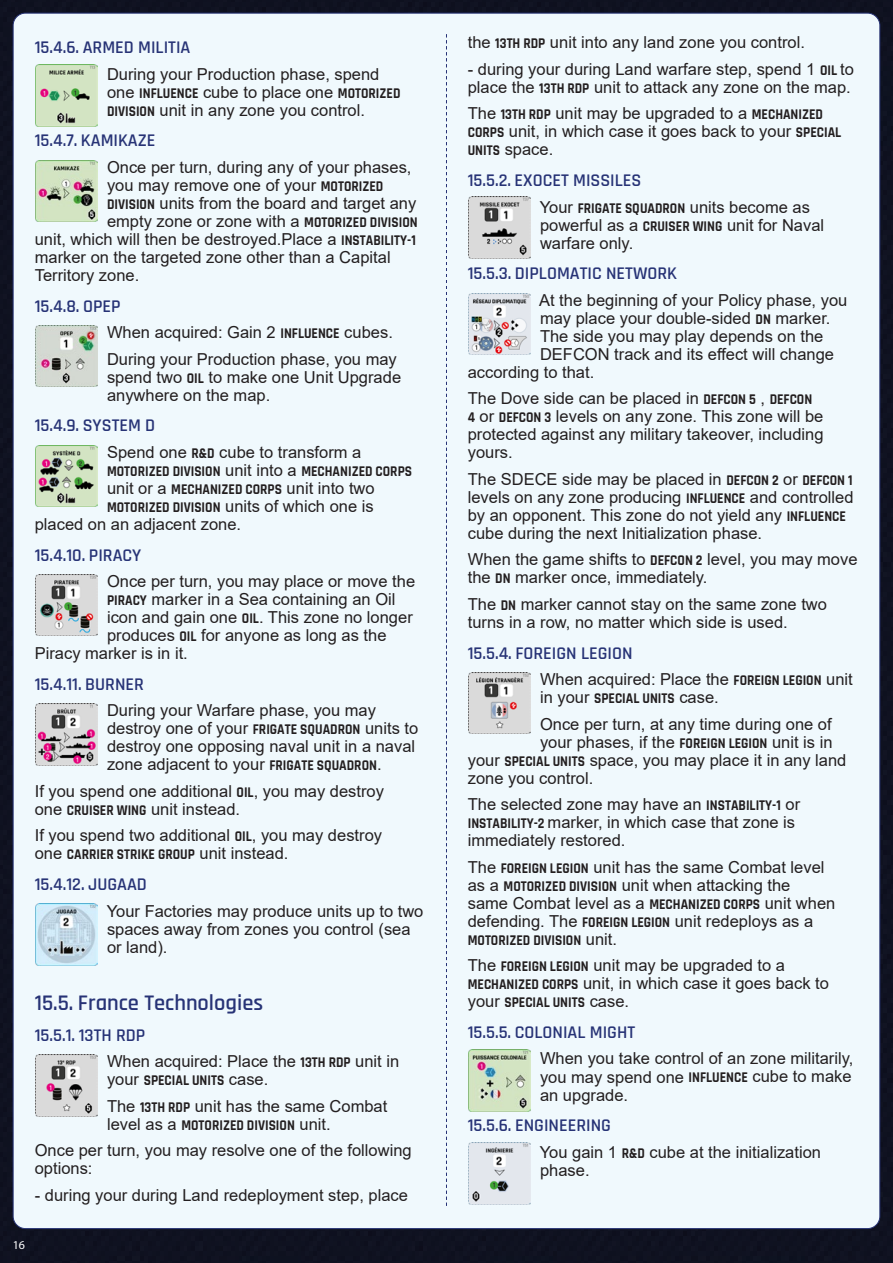
<style>
.page{position:relative;width:893px;height:1263px;background:#0f1221}
.page>*{position:absolute;margin:0;border:0;box-sizing:border-box;transform-origin:0 0}
.t1{font:600 22.5px "Rajdhani";color:#273376}
.t2{font:600 18px "Rajdhani";color:#273376}
.t3{font:16.5px/18px "Arial";color:#231f20}
.t4{font:700 15px "Rajdhani";color:#231f20;scale:.9 1}
.t5{font:12px "Myriad Pro";color:#fff}
.s1{font-family:"Arial";font-weight:400;font-size:16.5px}
.s2{font-family:"Rajdhani";font-weight:700;font-size:15px}
</style>
<div class="page">
<div style="left:13px;top:13px;width:867px;height:1215px;background:#f0f9fd;border-radius:12px"></div>
<img style="left:36px;top:65px;width:61px;height:61px">
<img style="left:36px;top:160px;width:61px;height:62px">
<img style="left:36px;top:325px;width:61px;height:62px">
<img style="left:36px;top:445px;width:61px;height:62px">
<img style="left:36px;top:574px;width:61px;height:62px">
<img style="left:36px;top:704px;width:61px;height:61px">
<img style="left:36px;top:904px;width:61px;height:61px">
<img style="left:36px;top:1054px;width:61px;height:62px">
<img style="left:469px;top:197px;width:61px;height:61px">
<img style="left:469px;top:293px;width:61px;height:62px">
<img style="left:469px;top:672px;width:61px;height:62px">
<img style="left:469px;top:1049px;width:61px;height:62px">
<img style="left:469px;top:1143px;width:61px;height:61px">
<svg style="left:446px;top:34px;width:1px;height:1172px"></svg>
<p class="t2" style="left:35px;top:37px;width:157px">15.4.6. ARMED MILITIA</p>
<p class="t3" style="left:107px;top:65px;width:274px">During your Production phase, spend</p>
<p class="t4" style="left:107px;top:84px;width:328px"><span class="s1">one</span> INFLUENCE <span class="s1">cube to place one</span> MOTORIZED</p>
<p class="t3" style="left:107px;top:101px;width:259px"><span class="s2">DIVISION</span> unit in any zone you control.</p>
<p class="t2" style="left:35px;top:130px;width:122px">15.4.7. KAMIKAZE</p>
<p class="t3" style="left:107px;top:158px;width:306px">Once per turn, during any of your phases,</p>
<p class="t3" style="left:107px;top:176px;width:278px">you may remove one of your <span class="s2">MOTORIZED</span></p>
<p class="t3" style="left:107px;top:194px;width:311px"><span class="s2">DIVISION</span> units from the board and target any</p>
<p class="t3" style="left:107px;top:212px;width:312px">empty zone or zone with a <span class="s2">MOTORIZED DIVISION</span></p>
<p class="t3" style="left:35px;top:230px;width:383px">unit, which will then be destroyed.Place a <span class="s2">INSTABILITY-1</span></p>
<p class="t3" style="left:35px;top:248px;width:357px">marker on the targeted zone other than a Capital</p>
<p class="t3" style="left:35px;top:266px;width:106px">Territory zone.</p>
<p class="t2" style="left:35px;top:295px;width:87px">15.4.8. OPEP</p>
<p class="t3" style="left:107px;top:319px;width:291px;line-height:26.5px">When acquired: Gain 2 <span class="s2">INFLUENCE</span> cubes.<br>During your Production phase, you may</p>
<p class="t3" style="left:107px;top:368px;width:296px">spend two <span class="s2">OIL</span> to make one Unit Upgrade anywhere on the map.</p>
<p class="t2" style="left:35px;top:415px;width:122px">15.4.9. SYSTEM D</p>
<p class="t3" style="left:107px;top:443px;width:256px">Spend one <span class="s2">R&amp;D</span> cube to transform a</p>
<p class="t4" style="left:107px;top:462px;width:340px">MOTORIZED DIVISION <span class="s1">unit into a</span> MECHANIZED CORPS</p>
<p class="t3" style="left:107px;top:479px;width:269px">unit or a <span class="s2">MECHANIZED CORPS</span> unit into two</p>
<p class="t4" style="left:107px;top:498px;width:298px">MOTORIZED DIVISION <span class="s1">units of which one is</span></p>
<p class="t3" style="left:35px;top:515px;width:208px">placed on an adjacent zone.</p>
<p class="t2" style="left:35px;top:544px;width:108px">15.4.10. PIRACY</p>
<p class="t3" style="left:107px;top:572px;width:310px">Once per turn, you may place or move the</p>
<p class="t3" style="left:107px;top:590px;width:290px"><span class="s2">PIRACY</span> marker in a Sea containing an Oil</p>
<p class="t3" style="left:107px;top:608px;width:307px">icon and gain one <span class="s2">OIL</span>. This zone no longer</p>
<p class="t3" style="left:107px;top:626px;width:281px">produces <span class="s2">OIL</span> for anyone as long as the</p>
<p class="t3" style="left:35px;top:644px;width:155px">Piracy marker is in it.</p>
<p class="t2" style="left:35px;top:673px;width:111px">15.4.11. BURNER</p>
<p class="t3" style="left:107px;top:701px;width:313px">During your Warfare phase, you may destroy one of your <span class="s2">FRIGATE SQUADRON</span> units to destroy one opposing naval unit in a naval zone adjacent to your <span class="s2">FRIGATE SQUADRON</span>.</p>
<p class="t3" style="left:35px;top:782px;width:351px">If you spend one additional <span class="s2">OIL</span>, you may destroy one <span class="s2">CRUISER WING</span> unit instead.</p>
<p class="t3" style="left:35px;top:826px;width:349px">If you spend two additional <span class="s2">OIL</span>, you may destroy</p>
<p class="t4" style="left:35px;top:845px;width:283px"><span class="s1">one</span> CARRIER STRIKE GROUP <span class="s1">unit instead.</span></p>
<p class="t2" style="left:35px;top:874px;width:114px">15.4.12. JUGAAD</p>
<p class="t3" style="left:107px;top:902px;width:318px">Your Factories may produce units up to two spaces away from zones you control (sea or land).</p>
<h1 class="t1" style="left:35px;top:989px;width:230px">15.5. France Technologies</h1>
<p class="t2" style="left:35px;top:1024px;width:112px">15.5.1. 13TH RDP</p>
<p class="t3" style="left:107px;top:1052px;width:294px">When acquired: Place the <span class="s2">13TH RDP</span> unit in</p>
<p class="t4" style="left:107px;top:1071px;width:181px"><span class="s1">your</span> SPECIAL UNITS <span class="s1">case.</span></p>
<p class="t3" style="left:107px;top:1097px;width:282px">The <span class="s2">13TH RDP</span> unit has the same Combat</p>
<p class="t4" style="left:107px;top:1116px;width:250px"><span class="s1">level as a</span> MOTORIZED DIVISION <span class="s1">unit.</span></p>
<p class="t3" style="left:35px;top:1141px;width:378px">Once per turn, you may resolve one of the following options:</p>
<p class="t3" style="left:35px;top:1186px;width:375px">- during your during Land redeployment step, place</p>
<p class="t5" style="left:13px;top:1238px;width:14px">16</p>
<p class="t3" style="left:468px;top:33px;width:339px">the <span class="s2">13TH RDP</span> unit into any land zone you control.</p>
<p class="t3" style="left:468px;top:60px;width:388px">- during your during Land warfare step, spend 1 <span class="s2">OIL</span> to place the <span class="s2">13TH RDP</span> unit to attack any zone on the map.</p>
<p class="t3" style="left:468px;top:104px;width:375px">The <span class="s2">13TH RDP</span> unit may be upgraded to a <span class="s2">MECHANIZED<br>CORPS</span> unit, in which case it goes back to your <span class="s2">SPECIAL<br>UNITS</span> space.</p>
<p class="t2" style="left:468px;top:170px;width:175px">15.5.2. EXOCET MISSILES</p>
<p class="t3" style="left:540px;top:198px;width:286px">Your <span class="s2">FRIGATE SQUADRON</span> units become as powerful as a <span class="s2">CRUISER WING</span> unit for Naval warfare only.</p>
<p class="t2" style="left:468px;top:263px;width:211px">15.5.3. DIPLOMATIC NETWORK</p>
<p class="t3" style="left:539px;top:291px;width:310px">At the beginning of your Policy phase, you</p>
<p class="t3" style="left:540px;top:309px;width:292px">may place your double-sided <span class="s2">DN</span> marker.</p>
<p class="t3" style="left:540px;top:327px;width:285px">The side you may play depends on the</p>
<p class="t3" style="left:540px;top:345px;width:295px">DEFCON track and its effect will change</p>
<p class="t3" style="left:468px;top:363px;width:128px">according to that.</p>
<p class="t3" style="left:468px;top:389px;width:357px">The Dove side can be placed in <span class="s2">DEFCON 5</span> , <span class="s2">DEFCON 4</span> or <span class="s2">DEFCON 3</span> levels on any zone. This zone will be protected against any military takeover, including yours.</p>
<p class="t3" style="left:468px;top:470px;width:387px">The SDECE side may be placed in <span class="s2">DEFCON 2</span> or <span class="s2">DEFCON 1 </span>levels on any zone producing <span class="s2">INFLUENCE</span> and controlled by an opponent. This zone do not yield any <span class="s2">INFLUENCE </span>cube during the next Initialization phase.</p>
<p class="t3" style="left:468px;top:550px;width:391px">When the game shifts to <span class="s2">DEFCON 2</span> level, you may move the <span class="s2">DN</span> marker once, immediately.</p>
<p class="t3" style="left:468px;top:595px;width:361px">The <span class="s2">DN</span> marker cannot stay on the same zone two turns in a row, no matter which side is used.</p>
<p class="t2" style="left:468px;top:642px;width:166px">15.5.4. FOREIGN LEGION</p>
<p class="t3" style="left:540px;top:670px;width:314px">When acquired: Place the <span class="s2">FOREIGN LEGION</span> unit</p>
<p class="t4" style="left:540px;top:689px;width:200px"><span class="s1">in your</span> SPECIAL UNITS <span class="s1">case.</span></p>
<p class="t3" style="left:540px;top:715px;width:293px">Once per turn, at any time during one of</p>
<p class="t3" style="left:540px;top:733px;width:294px">your phases, if the <span class="s2">FOREIGN LEGION</span> unit is in</p>
<p class="t3" style="left:468px;top:751px;width:380px">your <span class="s2">SPECIAL UNITS</span> space, you may place it in any land</p>
<p class="t3" style="left:468px;top:769px;width:127px">zone you control.</p>
<p class="t3" style="left:468px;top:795px;width:334px">The selected zone may have an <span class="s2">INSTABILITY-1</span> or<br><span class="s2">INSTABILITY-2</span> marker, in which case that zone is immediately restored.</p>
<p class="t3" style="left:468px;top:858px;width:369px">The <span class="s2">FOREIGN LEGION</span> unit has the same Combat level as a <span class="s2">MOTORIZED DIVISION</span> unit when attacking the<br>same Combat level as a <span class="s2">MECHANIZED CORPS</span> unit when defending. The <span class="s2">FOREIGN LEGION</span> unit redeploys as a</p>
<p class="t4" style="left:468px;top:931px;width:167px">MOTORIZED DIVISION <span class="s1">unit.</span></p>
<p class="t3" style="left:468px;top:956px;width:363px">The <span class="s2">FOREIGN LEGION</span> unit may be upgraded to a<br><span class="s2">MECHANIZED CORPS</span> unit, in which case it goes back to</p>
<p class="t4" style="left:468px;top:993px;width:181px"><span class="s1">your</span> SPECIAL UNITS <span class="s1">case.</span></p>
<p class="t2" style="left:468px;top:1021px;width:169px">15.5.5. COLONIAL MIGHT</p>
<p class="t3" style="left:540px;top:1049px;width:315px;text-align:justify">When you take control of an zone militarily, you may spend one <span class="s2">INFLUENCE</span> cube to make an upgrade.</p>
<p class="t2" style="left:468px;top:1115px;width:145px">15.5.6. ENGINEERING</p>
<p class="t3" style="left:540px;top:1143px;width:283px">You gain 1 <span class="s2">R&amp;D</span> cube at the initialization phase.</p>
</div>
